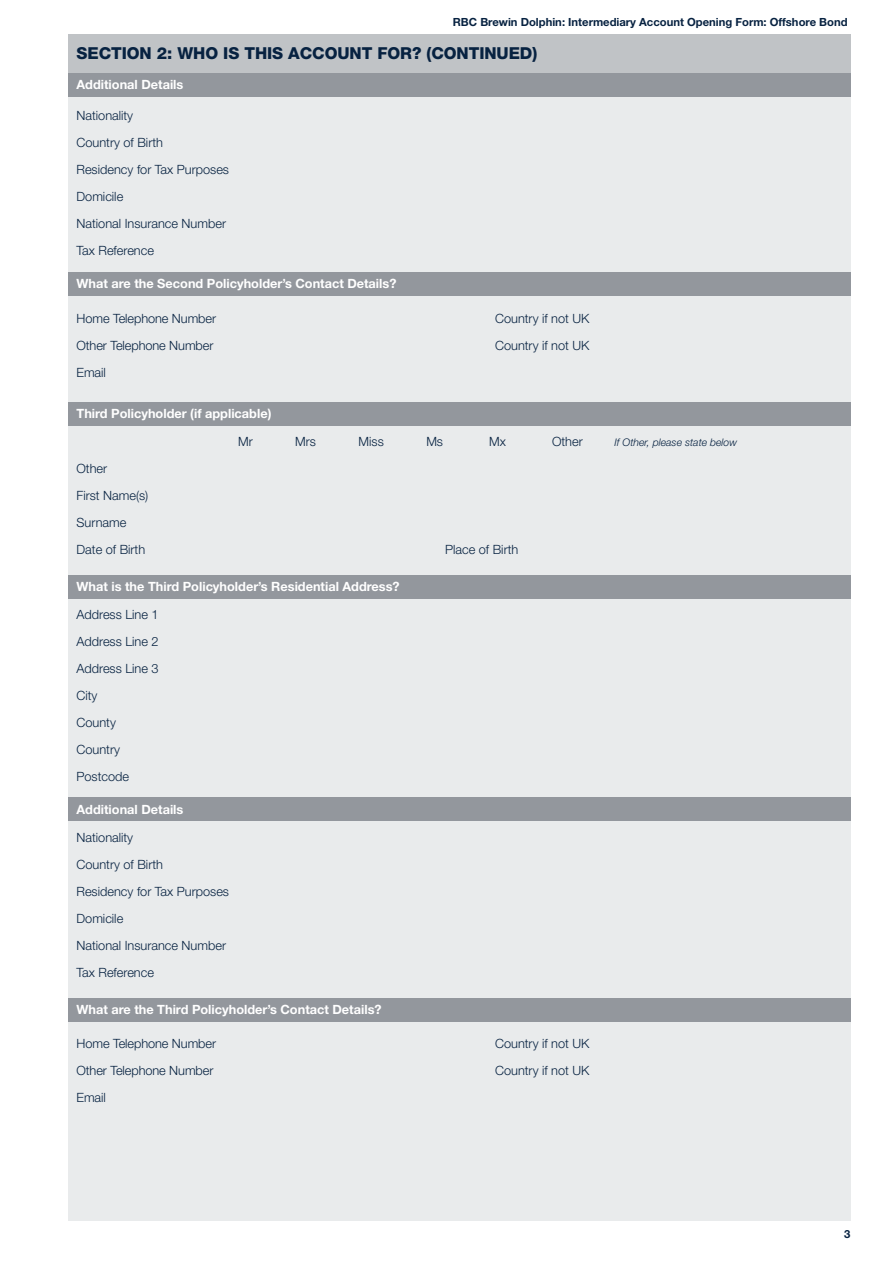
<style>
.page{position:relative;width:893px;height:1263px;background:#fff}
.page>*{position:absolute;margin:0;border:0;box-sizing:border-box;transform-origin:0 0}
.t1{font:800 16.5px "Helvetica Neue LT Std";letter-spacing:-.005em;color:#072241}
.t2{font:300 12.75px/27px "Helvetica Neue LT Std";color:#072241}
.t3{font:700 12.75px "Helvetica Neue LT Std";color:#fff}
.t4{font:700 11.25px "Helvetica Neue LT Std";color:#072241}
.t5{font:italic 300 10.5px "Helvetica Neue LT Std";color:#072241}
</style>
<div class="page">
<div style="left:68px;top:34px;width:782px;height:1186px;background:#e9ebec"></div>
<div style="left:68px;top:34px;width:782px;height:38px;background:#c0c3c6"></div>
<div style="left:68px;top:73px;width:782px;height:23px;background:#93979d"></div>
<div style="left:68px;top:272px;width:782px;height:24px;background:#93979d"></div>
<div style="left:68px;top:402px;width:782px;height:23px;background:#93979d"></div>
<div style="left:68px;top:575px;width:782px;height:23px;background:#93979d"></div>
<div style="left:68px;top:798px;width:782px;height:23px;background:#93979d"></div>
<div style="left:68px;top:998px;width:782px;height:23px;background:#93979d"></div>
<p class="t4" style="left:453px;top:15px;width:396px">RBC Brewin Dolphin: Intermediary Account Opening Form: Offshore Bond</p>
<p class="t1" style="left:77px;top:43px;width:462px">SECTION 2: WHO IS THIS ACCOUNT FOR? (CONTINUED)</p>
<p class="t3" style="left:77px;top:77px;width:108px">Additional Details</p>
<p class="t2" style="left:77px;top:102px;width:154px">Nationality<br>Country of Birth<br>Residency for Tax Purposes<br>Domicile<br>National Insurance Number<br>Tax Reference</p>
<p class="t3" style="left:77px;top:276px;width:321px">What are the Second Policyholder’s Contact Details?</p>
<p class="t2" style="left:77px;top:304px;width:141px">Home Telephone Number</p>
<p class="t2" style="left:495px;top:304px;width:96px">Country if not UK</p>
<p class="t2" style="left:77px;top:331px;width:138px">Other Telephone Number</p>
<p class="t2" style="left:495px;top:331px;width:96px">Country if not UK</p>
<p class="t2" style="left:77px;top:358px;width:31px">Email</p>
<p class="t3" style="left:77px;top:406px;width:196px">Third Policyholder (if applicable)</p>
<p class="t2" style="left:238px;top:428px;width:16px">Mr</p>
<p class="t2" style="left:295px;top:428px;width:22px">Mrs</p>
<p class="t2" style="left:359px;top:428px;width:27px">Miss</p>
<p class="t2" style="left:426px;top:428px;width:18px">Ms</p>
<p class="t2" style="left:489px;top:428px;width:18px">Mx</p>
<p class="t2" style="left:552px;top:428px;width:32px">Other</p>
<p class="t5" style="left:615px;top:436px;width:124px">If Other, please state below</p>
<p class="t2" style="left:77px;top:455px;width:73px">Other<br>First Name(s)<br>Surname<br>Date of Birth</p>
<p class="t2" style="left:445px;top:536px;width:75px">Place of Birth</p>
<p class="t3" style="left:77px;top:579px;width:325px">What is the Third Policyholder’s Residential Address?</p>
<p class="t2" style="left:77px;top:601px;width:84px">Address Line 1<br>Address Line 2<br>Address Line 3<br>City<br>County<br>Country<br>Postcode</p>
<p class="t3" style="left:77px;top:801px;width:108px">Additional Details</p>
<p class="t2" style="left:77px;top:824px;width:154px">Nationality<br>Country of Birth<br>Residency for Tax Purposes<br>Domicile<br>National Insurance Number<br>Tax Reference</p>
<p class="t3" style="left:77px;top:1002px;width:307px">What are the Third Policyholder’s Contact Details?</p>
<p class="t2" style="left:77px;top:1030px;width:141px">Home Telephone Number</p>
<p class="t2" style="left:495px;top:1030px;width:96px">Country if not UK</p>
<p class="t2" style="left:77px;top:1057px;width:138px">Other Telephone Number</p>
<p class="t2" style="left:495px;top:1057px;width:96px">Country if not UK</p>
<p class="t2" style="left:77px;top:1084px;width:31px">Email</p>
<p class="t4" style="left:844px;top:1227px;width:8px">3</p>
</div>
